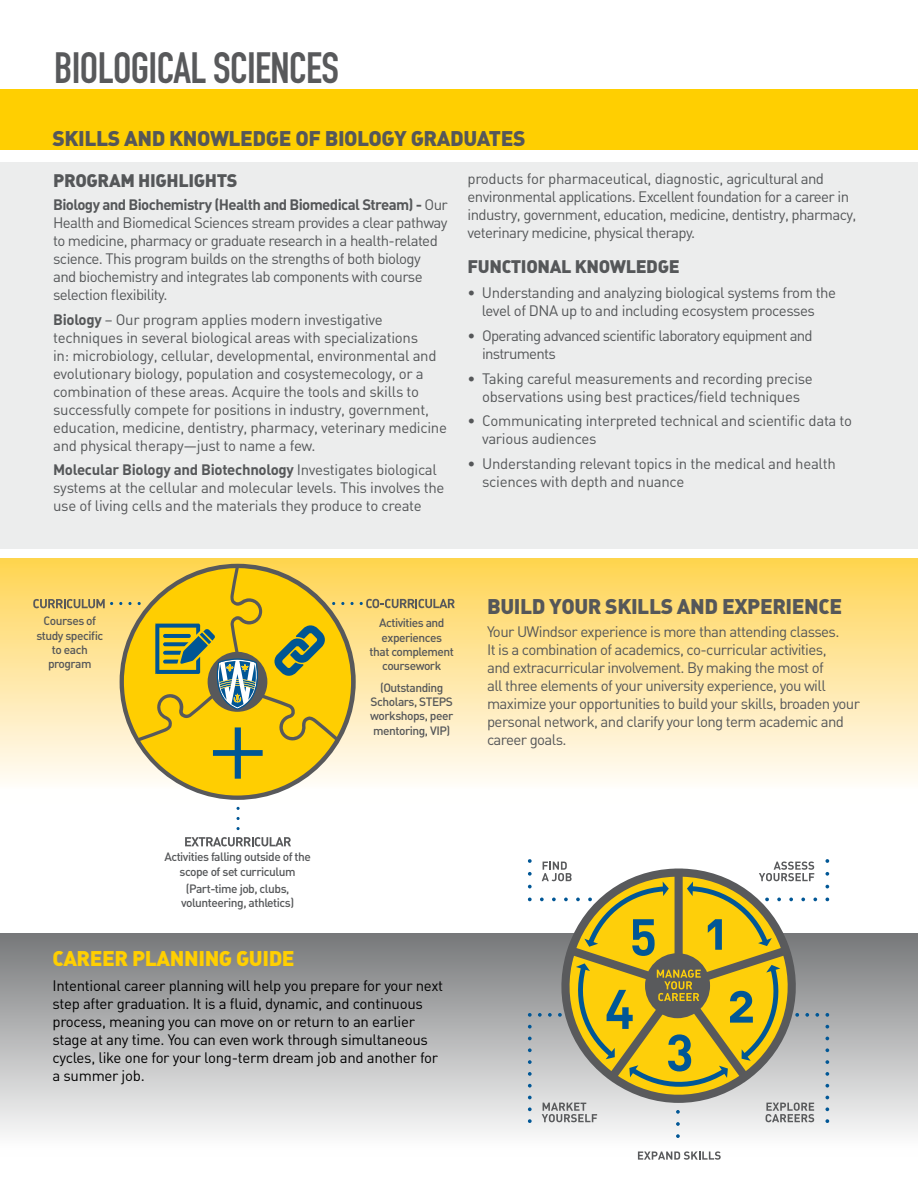
<style>
.page{position:relative;width:918px;height:1188px;background:#fff}
.page>*{position:absolute;margin:0;border:0;box-sizing:border-box;transform-origin:0 0}
.t1{font:43.2px "DIN Engschrift Alternate";letter-spacing:-.015em;color:#58595b}
.t2{font:21px "DIN Black Alternate";letter-spacing:-.02em;color:#555759}
.t3{font:21px "DIN Black Alternate";letter-spacing:-.02em;color:#ffcf01}
.t4{font:18px "DIN Black Alternate";letter-spacing:-.02em;color:#555759}
.t5{font:15px/18px "DIN Regular Alternate";letter-spacing:-.04em;color:#555759}
.t6{font:15px/18px "DIN Regular Alternate";letter-spacing:-.02em;color:#555759}
.t7{font:15px/18px "DIN Regular Alternate";letter-spacing:-.02em;color:#000}
.t8{font:15px "DIN Bold Alternate";letter-spacing:-.02em;color:#555759}
.t9{font:15px "DIN Bold Alternate";letter-spacing:-.04em;color:#555759}
.t10{font:12px/14.4px "DIN Medium Alternate";letter-spacing:-.04em;color:#555759;text-align:center}
.s1{font-family:"DIN Regular Alternate"}
.s2{font-family:"DIN Bold Alternate"}
</style>
<div class="page">
<div style="left:0;top:90px;width:918px;height:60px;background:#ffcf01"></div>
<div style="left:0;top:558px;width:918px;height:245px;background:linear-gradient(to bottom,#ffd351,#fffeff)"></div>
<div style="left:0;top:934px;width:918px;height:222px;background:linear-gradient(to bottom,#77787a,#fff)"></div>
<div style="left:0;top:162px;width:918px;height:387px;background:#eceded"></div>
<svg style="left:638px;top:1151px;width:83px;height:9px"></svg>
<svg style="left:528px;top:859px;width:4px;height:4px"></svg>
<svg style="left:528px;top:872px;width:4px;height:4px"></svg>
<svg style="left:528px;top:885px;width:4px;height:3px"></svg>
<svg style="left:528px;top:897px;width:4px;height:4px"></svg>
<svg style="left:825px;top:859px;width:4px;height:4px"></svg>
<svg style="left:825px;top:872px;width:4px;height:4px"></svg>
<svg style="left:825px;top:885px;width:4px;height:3px"></svg>
<svg style="left:825px;top:897px;width:4px;height:4px"></svg>
<svg style="left:528px;top:1119px;width:4px;height:4px"></svg>
<svg style="left:528px;top:1025px;width:4px;height:4px"></svg>
<svg style="left:528px;top:1037px;width:4px;height:3px"></svg>
<svg style="left:528px;top:1048px;width:4px;height:4px"></svg>
<svg style="left:528px;top:1060px;width:4px;height:4px"></svg>
<svg style="left:528px;top:1072px;width:4px;height:4px"></svg>
<svg style="left:528px;top:1084px;width:4px;height:4px"></svg>
<svg style="left:528px;top:1096px;width:4px;height:3px"></svg>
<svg style="left:528px;top:1107px;width:4px;height:4px"></svg>
<svg style="left:528px;top:1013px;width:4px;height:4px"></svg>
<svg style="left:825px;top:1119px;width:4px;height:4px"></svg>
<svg style="left:825px;top:1025px;width:4px;height:4px"></svg>
<svg style="left:825px;top:1037px;width:4px;height:3px"></svg>
<svg style="left:825px;top:1048px;width:4px;height:4px"></svg>
<svg style="left:825px;top:1060px;width:4px;height:4px"></svg>
<svg style="left:825px;top:1072px;width:4px;height:4px"></svg>
<svg style="left:825px;top:1084px;width:4px;height:4px"></svg>
<svg style="left:825px;top:1096px;width:4px;height:3px"></svg>
<svg style="left:825px;top:1107px;width:4px;height:4px"></svg>
<svg style="left:825px;top:1013px;width:4px;height:4px"></svg>
<svg style="left:538px;top:862px;width:281px;height:266px;background:#c2b776"></svg>
<svg style="left:676px;top:1134px;width:4px;height:4px"></svg>
<svg style="left:33px;top:599px;width:80px;height:9px"></svg>
<svg style="left:360px;top:599px;width:95px;height:9px"></svg>
<svg style="left:185px;top:837px;width:106px;height:9px"></svg>
<svg style="left:119px;top:568px;width:235px;height:228px;background:#dcc038"></svg>
<h1 class="t1" style="left:54px;top:43px;width:286px">BIOLOGICAL SCIENCES</h1>
<h2 class="t2" style="left:52px;top:124px;width:475px">SKILLS AND KNOWLEDGE OF BIOLOGY GRADUATES</h2>
<p class="t4" style="left:53px;top:169px;width:186px">PROGRAM HIGHLIGHTS</p>
<p class="t9" style="left:53px;top:195px;width:396px">Biology and Biochemistry (Health and Biomedical Stream) - <span class="s1">Our</span></p>
<p class="t5" style="left:53px;top:213px;width:396px">Health and Biomedical Sciences stream provides a clear pathway to medicine, pharmacy or graduate research in a health-related science. This program builds on the strengths of both biology and biochemistry and integrates lab components with course selection flexibility.</p>
<p class="t6" style="left:53px;top:310px;width:395px"><span class="s2">Biology</span> – Our program applies modern investigative techniques in several biological areas with specializations<br>in: microbiology, cellular, developmental, environmental and evolutionary biology, population and cosystemecology, or a combination of these areas. Acquire the tools and skills to successfully compete for positions in industry, government, education, medicine, dentistry, pharmacy, veterinary medicine and physical therapy—just to name a few.</p>
<p class="t8" style="left:53px;top:460px;width:385px">Molecular Biology and Biotechnology <span class="s1">Investigates biological</span></p>
<p class="t6" style="left:53px;top:479px;width:393px">systems at the cellular and molecular levels. This involves the use of living cells and the materials they produce to create</p>
<p class="t5" style="left:468px;top:170px;width:391px">products for pharmaceutical, diagnostic, agricultural and environmental applications. Excellent foundation for a career in industry, government, education, medicine, dentistry, pharmacy, veterinary medicine, physical therapy.</p>
<p class="t4" style="left:468px;top:255px;width:214px">FUNCTIONAL KNOWLEDGE</p>
<p class="t5" style="left:468px;top:283px;width:370px;text-align:center">• Understanding and analyzing biological systems from the level of DNA up to and including ecosystem processes</p>
<p class="t5" style="left:482px;top:326px;width:332px;text-indent:-15px">• Operating advanced scientific laboratory equipment and instruments</p>
<p class="t6" style="left:468px;top:369px;width:347px;text-align:center">• Taking careful measurements and recording precise observations using best practices/field techniques</p>
<p class="t6" style="left:482px;top:412px;width:371px;text-indent:-15px">• Communicating interpreted technical and scientific data to various audiences</p>
<p class="t6" style="left:482px;top:454px;width:355px;text-indent:-15px">• Understanding relevant topics in the medical and health sciences with depth and nuance</p>
<p class="t10" style="left:36px;top:613px;width:68px">Courses of study specific to each program</p>
<p class="t10" style="left:370px;top:615px;width:86px">Activities and experiences<br>that complement coursework</p>
<p class="t10" style="left:370px;top:680px;width:85px">(Outstanding<br>Scholars, STEPS workshops, peer mentoring, VIP)</p>
<h2 class="t2" style="left:487px;top:592px;width:357px">BUILD YOUR SKILLS AND EXPERIENCE</h2>
<p class="t5" style="left:487px;top:622px;width:375px">Your UWindsor experience is more than attending classes.<br>It is a combination of academics, co-curricular activities,<br>and extracurricular involvement. By making the most of<br>all three elements of your university experience, you will maximize your opportunities to build your skills, broaden your personal network, and clarify your long term academic and career goals.</p>
<p class="t10" style="left:164px;top:849px;width:148px">Activities falling outside of the scope of set curriculum</p>
<p class="t10" style="left:181px;top:881px;width:115px">(Part-time job, clubs, volunteering, athletics)</p>
<h2 class="t3" style="left:52px;top:945px;width:244px">CAREER PLANNING GUIDE</h2>
<p class="t7" style="left:52px;top:976px;width:392px">Intentional career planning will help you prepare for your next step after graduation. It is a fluid, dynamic, and continuous process, meaning you can move on or return to an earlier stage at any time. You can even work through simultaneous cycles, like one for your long-term dream job and another for a summer job.</p>
</div>
